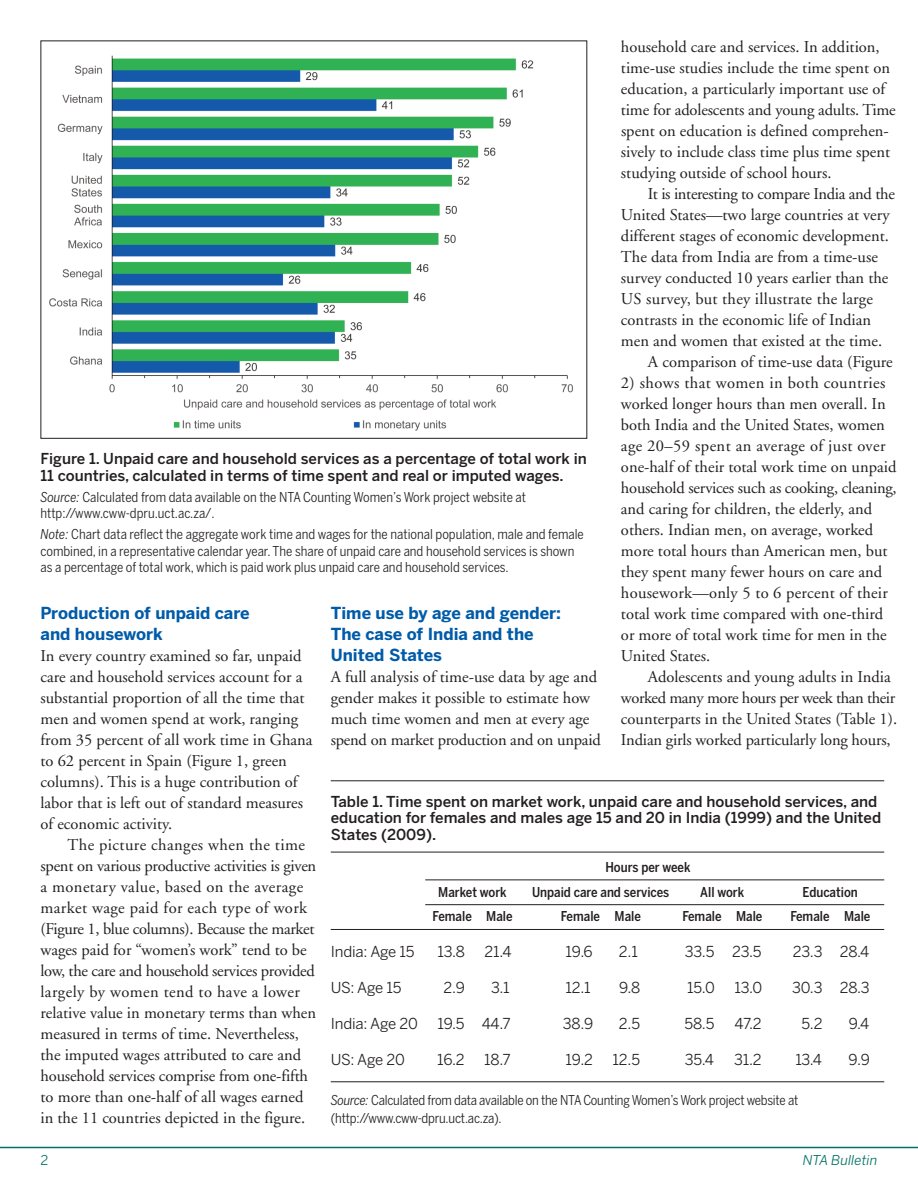
<style>
.page{position:relative;width:918px;height:1188px;background:#fff}
.page>*{position:absolute;margin:0;border:0;box-sizing:border-box;transform-origin:0 0}
.t1{font:16.5px/21px "Adobe Garamond";color:#231f20}
.t2{font:700 16.5px/21px "Benton Sans";color:#015ba9}
.t3{font:16.5px "Adobe Garamond";letter-spacing:-.02em;color:#231f20}
.t4{font:500 15px/16.5px "Benton Sans";color:#231f20}
.t5{font:15px "Benton Sans";letter-spacing:-.01em;color:#231f20}
.t6{font:13.5px/16.5px "Benton Sans Cond";color:#231f20}
.t7{font:500 13.5px "Benton Sans Cond";color:#231f20}
.t8{font:italic 13.5px "Benton Sans";color:#007365}
.t9{font:13.5px "Benton Sans";color:#007365}
.s1{font-style:italic}
</style>
<div class="page">
<img style="left:49px;top:55px;width:524px;height:376px">
<hr style="left:0;top:1147px;width:918px;height:1px;background:#007365">
<hr style="left:331px;top:780px;width:553px;height:1px;background:#231f20">
<hr style="left:331px;top:852px;width:553px;height:1px;background:#231f20">
<hr style="left:425px;top:880px;width:459px;height:1px;background:#231f20">
<hr style="left:425px;top:904px;width:459px;height:1px;background:#231f20">
<hr style="left:331px;top:929px;width:553px;height:1px;background:#231f20">
<hr style="left:331px;top:1081px;width:553px;height:1px;background:#231f20">
<p class="t1" style="left:621px;top:38px;width:276px">household care and services. In addition, time-use studies include the time spent on education, a particularly important use of time for adolescents and young adults. Time spent on education is defined comprehen&shy;sively to include class time plus time spent studying outside of school hours.</p>
<p class="t3" style="left:648px;top:188px;width:248px">It is interesting to compare India and the</p>
<p class="t1" style="left:621px;top:206px;width:270px">United States—two large countries at very</p>
<p class="t1" style="left:621px;top:227px;width:269px">different stages of economic development.</p>
<p class="t1" style="left:621px;top:248px;width:258px">The data from India are from a time-use</p>
<p class="t1" style="left:621px;top:269px;width:269px">survey conducted 10 years earlier than the</p>
<p class="t1" style="left:621px;top:290px;width:254px">US survey, but they illustrate the large</p>
<p class="t1" style="left:621px;top:311px;width:252px">contrasts in the economic life of Indian</p>
<p class="t1" style="left:621px;top:332px;width:263px">men and women that existed at the time.</p>
<p class="t1" style="left:648px;top:353px;width:246px">A comparison of time-use data (Figure</p>
<p class="t1" style="left:621px;top:374px;width:277px">2) shows that women in both countries worked longer hours than men overall. In both India and the United States, women age 20–59 spent an average of just over one-half of their total work time on unpaid household services such as cooking, cleaning, and caring for children, the elderly, and others. Indian men, on average, worked more total hours than American men, but they spent many fewer hours on care and housework—only 5 to 6 percent of their total work time compared with one-third or more of total work time for men in the United States.</p>
<p class="t1" style="left:621px;top:668px;width:278px;text-indent:27px">Adolescents and young adults in India worked many more hours per week than their counterparts in the United States (Table 1).<br>Indian girls worked particularly long hours,</p>
<p class="t4" style="left:40px;top:452px;width:548px">Figure 1. Unpaid care and household services as a percentage of total work in<br>11 countries, calculated in terms of time spent and real or imputed wages.</p>
<p class="t6" style="left:40px;top:489px;width:487px"><span class="s1">Source:</span> Calculated from data available on the NTA Counting Women’s Work project website at http://www.cww-dpru.uct.ac.za/.</p>
<p class="t6" style="left:41px;top:526px;width:545px"><span class="s1">Note:</span> Chart data reflect the aggregate work time and wages for the national population, male and female combined, in a representative calendar year. The share of unpaid care and household services is shown as a percentage of total work, which is paid work plus unpaid care and household services.</p>
<p class="t2" style="left:41px;top:604px;width:211px">Production of unpaid care and housework</p>
<p class="t1" style="left:41px;top:646px;width:274px">In every country examined so far, unpaid care and household services account for a substantial proportion of all the time that men and women spend at work, ranging from 35 percent of all work time in Ghana to 62 percent in Spain (Figure 1, green columns). This is a huge contribution of labor that is left out of standard measures of economic activity.</p>
<p class="t1" style="left:41px;top:835px;width:277px;text-indent:27px">The picture changes when the time spent on various productive activities is given a monetary value, based on the average market wage paid for each type of work (Figure 1, blue columns). Because the market wages paid for “women’s work” tend to be low, the care and household services provided largely by women tend to have a lower relative value in monetary terms than when measured in terms of time. Nevertheless, the imputed wages attributed to care and household services comprise from one-fifth to more than one-half of all wages earned in the 11 countries depicted in the figure.</p>
<p class="t2" style="left:331px;top:604px;width:232px">Time use by age and gender:<br>The case of India and the<br>United States</p>
<p class="t1" style="left:331px;top:667px;width:272px">A full analysis of time-use data by age and gender makes it possible to estimate how much time women and men at every age spend on market production and on unpaid</p>
<p class="t4" style="left:331px;top:794px;width:552px">Table 1. Time spent on market work, unpaid care and household services, and education for females and males age 15 and 20 in India (1999) and the United<br>States (2009).</p>
<p class="t7" style="left:605px;top:859px;width:87px">Hours per week</p>
<p class="t7" style="left:438px;top:884px;width:70px">Market work</p>
<p class="t7" style="left:532px;top:884px;width:139px">Unpaid care and services</p>
<p class="t7" style="left:700px;top:884px;width:45px">All work</p>
<p class="t7" style="left:803px;top:884px;width:57px">Education</p>
<p class="t7" style="left:433px;top:909px;width:82px">Female Male</p>
<p class="t7" style="left:561px;top:909px;width:82px">Female Male</p>
<p class="t7" style="left:682px;top:909px;width:82px">Female Male</p>
<p class="t7" style="left:790px;top:909px;width:82px">Female Male</p>
<p class="t5" style="left:331px;top:946px;width:85px">India: Age 15</p>
<p class="t5" style="left:438px;top:946px;width:29px">13.8</p>
<p class="t5" style="left:484px;top:946px;width:29px">21.4</p>
<p class="t5" style="left:566px;top:946px;width:29px">19.6</p>
<p class="t5" style="left:619px;top:946px;width:21px">2.1</p>
<p class="t5" style="left:685px;top:946px;width:78px">33.5 23.5</p>
<p class="t5" style="left:793px;top:946px;width:78px">23.3 28.4</p>
<p class="t5" style="left:331px;top:982px;width:72px">US: Age 15</p>
<p class="t5" style="left:443px;top:982px;width:23px">2.9</p>
<p class="t5" style="left:491px;top:982px;width:20px">3.1</p>
<p class="t5" style="left:565px;top:982px;width:27px">12.1</p>
<p class="t5" style="left:619px;top:982px;width:23px">9.8</p>
<p class="t5" style="left:687px;top:982px;width:29px">15.0</p>
<p class="t5" style="left:735px;top:982px;width:29px">13.0</p>
<p class="t5" style="left:792px;top:982px;width:79px">30.3 28.3</p>
<p class="t5" style="left:331px;top:1018px;width:89px">India: Age 20</p>
<p class="t5" style="left:437px;top:1018px;width:75px">19.5 44.7</p>
<p class="t5" style="left:563px;top:1018px;width:32px">38.9</p>
<p class="t5" style="left:619px;top:1018px;width:23px">2.5</p>
<p class="t5" style="left:685px;top:1018px;width:31px">58.5</p>
<p class="t5" style="left:735px;top:1018px;width:29px">47.2</p>
<p class="t5" style="left:802px;top:1018px;width:22px">5.2</p>
<p class="t5" style="left:849px;top:1018px;width:22px">9.4</p>
<p class="t5" style="left:331px;top:1054px;width:76px">US: Age 20</p>
<p class="t5" style="left:437px;top:1054px;width:29px">16.2</p>
<p class="t5" style="left:484px;top:1054px;width:28px">18.7</p>
<p class="t5" style="left:566px;top:1054px;width:29px">19.2</p>
<p class="t5" style="left:613px;top:1054px;width:29px">12.5</p>
<p class="t5" style="left:685px;top:1054px;width:31px">35.4</p>
<p class="t5" style="left:734px;top:1054px;width:29px">31.2</p>
<p class="t5" style="left:795px;top:1054px;width:28px">13.4</p>
<p class="t5" style="left:849px;top:1054px;width:23px">9.9</p>
<p class="t6" style="left:331px;top:1091px;width:469px;line-height:18px"><span class="s1">Source:</span> Calculated from data available on the NTACountingWomen’sWork project website at (http://www.cww-dpru.uct.ac.za).</p>
<p class="t9" style="left:40px;top:1155px;width:9px">2</p>
<p class="t8" style="left:803px;top:1155px;width:76px">NTA Bulletin</p>
</div>
